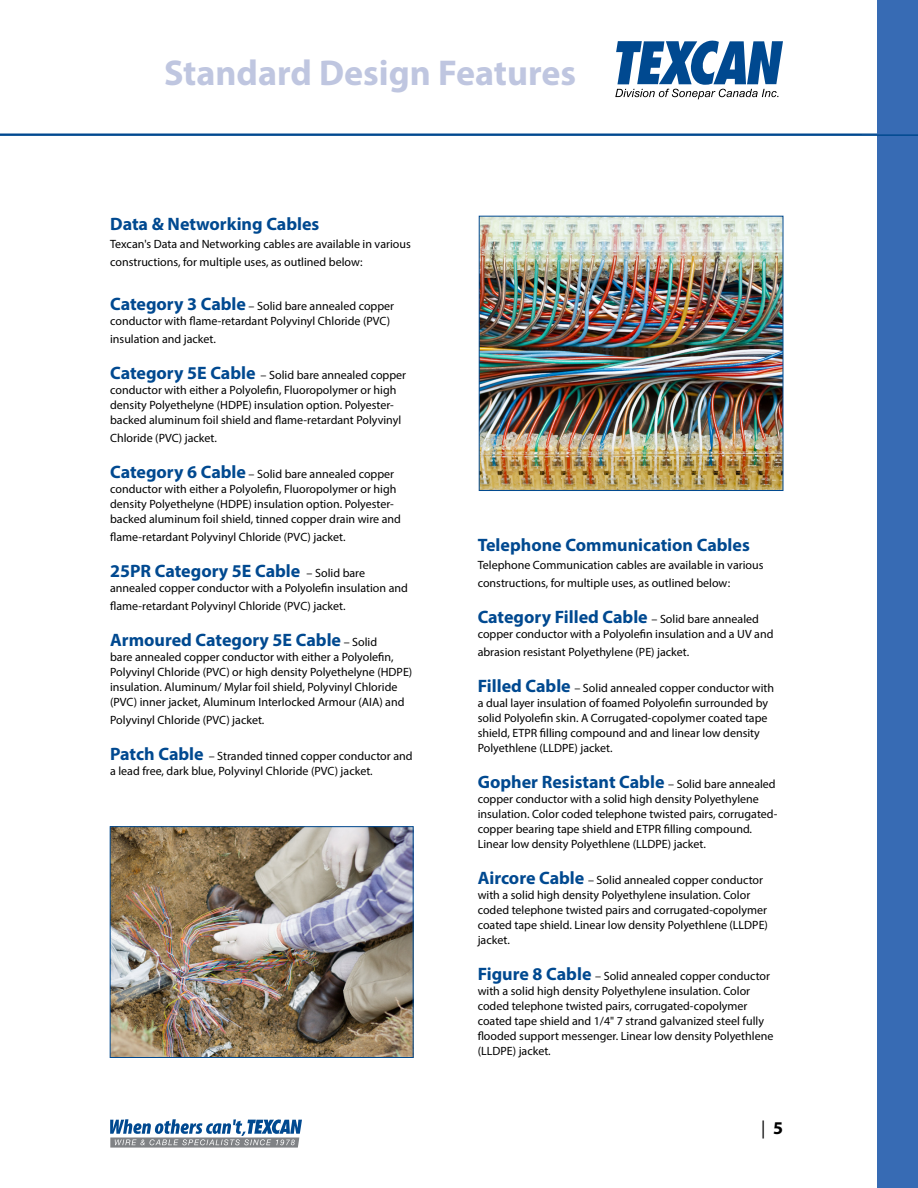
<style>
.page{position:relative;width:918px;height:1188px;background:#fff}
.page>*{position:absolute;margin:0;border:0;box-sizing:border-box;transform-origin:0 0}
.t1{font:700 36px "Myriad Pro";color:#bfc6e0}
.t2{font:700 18px "Myriad Pro";color:#004990}
.t3{font:18px "Myriad Pro";color:#000}
.t4{font:12px/15px "Myriad Pro";color:#000}
.s1{font-weight:700;font-size:18px;color:#004990}
.s2{font-weight:400;font-size:12px;color:#000}
.s3{font-weight:700}
</style>
<div class="page">
<svg style="left:615px;top:41px;width:168px;height:58px"></svg>
<svg style="left:110px;top:1119px;width:192px;height:29px"></svg>
<svg style="left:877px;top:136px;width:1px;height:1052px"></svg>
<div style="left:878px;top:0;width:40px;height:1188px;background:#376bb4"></div>
<hr style="left:0;top:134px;width:918px;height:2px;background:#004990">
<img style="left:112px;top:828px;width:300px;height:228px">
<div style="left:110px;top:826px;width:304px;height:232px;border:1px solid #004990"></div>
<img style="left:481px;top:218px;width:300px;height:271px">
<div style="left:479px;top:216px;width:304px;height:275px;border:1px solid #004990"></div>
<h1 class="t1" style="left:164px;top:50px;width:414px">Standard Design Features</h1>
<h2 class="t2" style="left:110px;top:212px;width:211px">Data &amp; Networking Cables</h2>
<p class="t4" style="left:110px;top:234px;width:302px;line-height:18px">Texcan's Data and Networking cables are available in various constructions, for multiple uses, as outlined below:</p>
<p class="t4" style="left:110px;top:299px;width:286px"><span class="s1">Category 3 Cable</span> – Solid bare annealed copper conductor with flame-retardant Polyvinyl Chloride (PVC)</p>
<p class="t4" style="left:110px;top:332px;width:107px">insulation and jacket.</p>
<p class="t4" style="left:110px;top:368px;width:298px"><span class="s1">Category 5E Cable</span> – Solid bare annealed copper conductor with either a Polyolefin, Fluoropolymer or high density Polyethelyne (HDPE) insulation option. Polyester&shy;backed aluminum foil shield and flame-retardant Polyvinyl</p>
<p class="t4" style="left:110px;top:431px;width:108px">Chloride (PVC) jacket.</p>
<p class="t4" style="left:110px;top:467px;width:292px"><span class="s1">Category 6 Cable</span> – Solid bare annealed copper conductor with either a Polyolefin, Fluoropolymer or high density Polyethelyne (HDPE) insulation option. Polyester&shy;backed aluminum foil shield, tinned copper drain wire and</p>
<p class="t4" style="left:110px;top:530px;width:237px">flame-retardant Polyvinyl Chloride (PVC) jacket.</p>
<h2 class="t2" style="left:110px;top:560px;width:256px">25PR Category 5E Cable <span class="s2">– Solid bare</span></h2>
<p class="t4" style="left:110px;top:579px;width:299px;line-height:18px">annealed copper conductor with a Polyolefin insulation and flame-retardant Polyvinyl Chloride (PVC) jacket.</p>
<h2 class="t2" style="left:110px;top:629px;width:269px">Armoured Category 5E Cable <span class="s2">– Solid</span></h2>
<p class="t4" style="left:110px;top:650px;width:304px">bare annealed copper conductor with either a Polyolefin, Polyvinyl Chloride (PVC) or high density Polyethelyne (HDPE) insulation. Aluminum/ Mylar foil shield, Polyvinyl Chloride (PVC) inner jacket, Aluminum Interlocked Armour (AIA) and</p>
<p class="t4" style="left:110px;top:713px;width:156px">Polyvinyl Chloride (PVC) jacket.</p>
<p class="t4" style="left:110px;top:749px;width:304px"><span class="s1">Patch Cable</span> – Stranded tinned copper conductor and a lead free, dark blue, Polyvinyl Chloride (PVC) jacket.</p>
<h2 class="t2" style="left:478px;top:534px;width:274px">Telephone Communication Cables</h2>
<p class="t4" style="left:478px;top:556px;width:287px;line-height:18px">Telephone Communication cables are available in various constructions, for multiple uses, as outlined below:</p>
<h2 class="t2" style="left:478px;top:606px;width:283px">Category Filled Cable <span class="s2">– Solid bare annealed</span></h2>
<p class="t4" style="left:478px;top:625px;width:297px;line-height:18px">copper conductor with a Polyolefin insulation and a UV and abrasion resistant Polyethylene (PE) jacket.</p>
<p class="t4" style="left:478px;top:681px;width:298px"><span class="s1">Filled Cable</span> – Solid annealed copper conductor with a dual layer insulation of foamed Polyolefin surrounded by solid Polyolefin skin. A Corrugated-copolymer coated tape shield, ETPR filling compound and and linear low density Polyethlene (LLDPE) jacket.</p>
<h2 class="t2" style="left:478px;top:771px;width:300px">Gopher Resistant Cable <span class="s2">– Solid bare annealed</span></h2>
<p class="t4" style="left:478px;top:792px;width:301px">copper conductor with a solid high density Polyethylene insulation. Color coded telephone twisted pairs, corrugated&shy;copper bearing tape shield and ETPR filling compound.<br>Linear low density Polyethlene (LLDPE) jacket.</p>
<p class="t4" style="left:478px;top:873px;width:292px"><span class="s1">Aircore Cable</span> – Solid annealed copper conductor with a solid high density Polyethylene insulation. Color coded telephone twisted pairs and corrugated-copolymer coated tape shield. Linear low density Polyethlene (LLDPE) jacket.</p>
<p class="t4" style="left:478px;top:969px;width:297px"><span class="s1">Figure 8 Cable</span> – Solid annealed copper conductor with a solid high density Polyethylene insulation. Color coded telephone twisted pairs, corrugated-copolymer coated tape shield and 1/4" 7 strand galvanized steel fully flooded support messenger. Linear low density Polyethlene (LLDPE) jacket.</p>
<h2 class="t3" style="left:761px;top:1117px;width:23px">| <span class="s3">5</span></h2>
</div>
